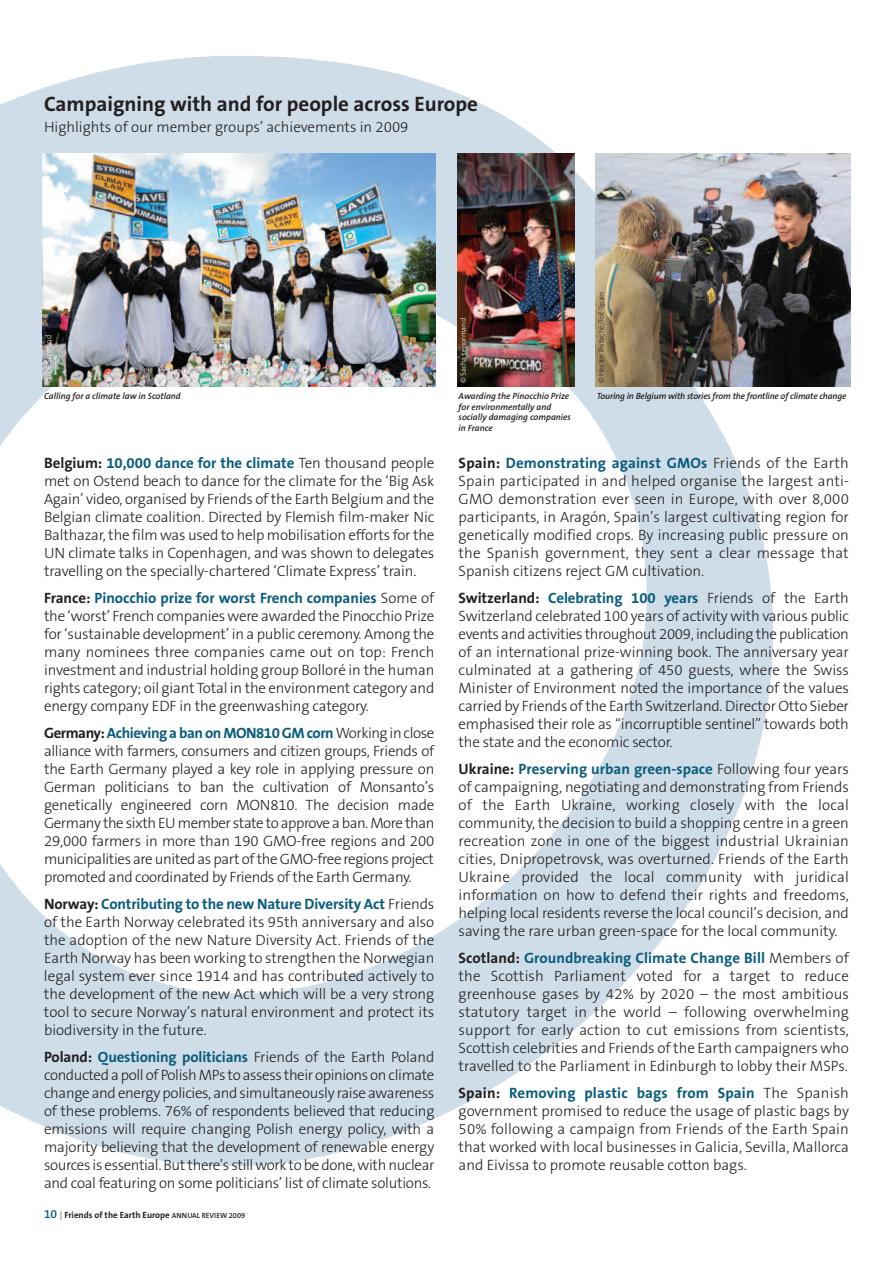
<style>
.page{position:relative;width:893px;height:1263px;background:#fff}
.page>*{position:absolute;margin:0;border:0;box-sizing:border-box;transform-origin:0 0}
.t1{font:700 21px "The Sans B7";color:#231f20}
.t2{font:300 15px/18px "The Sans B3";letter-spacing:-.01em;color:#231f20;text-align:justify}
.t3{font:700 15px "The Sans B7";color:#0a5c7d}
.t4{font:700 15px "The Sans B7";letter-spacing:-.03em;color:#0a5c7d}
.t5{font:italic 600 9px/10.5px "The Sans B6";color:#231f20}
.t6{font:700 9px "The Sans B7";color:#231f20}
.t7{font:300 7.5px "The Sans B3";color:#fff}
.t8{font:300 7.5px "The Sans B3";color:#231f20}
.s1{color:#231f20}
.s2{font-family:"The Sans B3";font-weight:300;color:#231f20}
.s3{font-family:"The Sans B7";font-weight:700}
.s4{font-family:"The Sans B7";font-weight:700;color:#0a5c7d}
.s5{font-family:"The Sans B6";font-weight:600;font-size:12px;color:#0a5c7d}
.s6{font-family:"The Sans B3";font-weight:300}
.s7{font-family:"The Sans B6";font-weight:600;font-size:7.5px}
</style>
<div class="page">
<img style="left:0;top:57px;width:773px;height:1108px">
<img style="left:43px;top:153px;width:393px;height:234px">
<img style="left:595px;top:153px;width:255px;height:234px">
<img style="left:457px;top:153px;width:117px;height:234px">
<h1 class="t1" style="left:44px;top:92px;width:436px">Campaigning with and for people across Europe</h1>
<p class="t2" style="left:44px;top:118px;width:366px">Highlights of our member groups’ achievements in 2009</p>
<p class="t7" style="left:45px;top:383px;width:50px;rotate:-90deg">© FoE Scotland</p>
<p class="t5" style="left:44px;top:391px;width:138px">Calling for a climate law in Scotland</p>
<p class="t7" style="left:459px;top:383px;width:67px;rotate:-90deg">© Sacha Lenormand</p>
<p class="t5" style="left:459px;top:391px;width:114px">Awarding the Pinocchio Prize for environmentally and socially damaging companies in France</p>
<p class="t8" style="left:597px;top:383px;width:93px;rotate:-90deg">© Hector Pistache/FoE Spain</p>
<p class="t5" style="left:597px;top:391px;width:251px">Touring in Belgium with stories from the frontline of climate change</p>
<p class="t3" style="left:44px;top:455px;width:392px"><span class="s1">Belgium:</span> 10,000 dance for the climate <span class="s2">Ten thousand people</span></p>
<p class="t2" style="left:44px;top:472px;width:392px">met on Ostend beach to dance for the climate for the ‘Big Ask Again’ video, organised by Friends ofthe Earth Belgium and the Belgian climate coalition. Directed by Flemish film-maker Nic Balthazar, the film was used to help mobilisation efforts for the UN climate talks in Copenhagen, and was shown to delegates travelling on the specially-chartered ‘Climate Express’ train.</p>
<p class="t3" style="left:44px;top:590px;width:392px"><span class="s1">France:</span> Pinocchio prize for worst French companies <span class="s2">Some of</span></p>
<p class="t2" style="left:44px;top:607px;width:392px">the ‘worst’ French companies were awarded the Pinocchio Prize for ‘sustainable development’ in a public ceremony. Among the many nominees three companies came out on top: French investment and industrial holding group Bolloré in the human rights category; oil giant Total in the environment category and energy company EDF in the greenwashing category.</p>
<p class="t4" style="left:44px;top:725px;width:392px"><span class="s1">Germany:</span> Achieving a ban on MON810 GM corn <span class="s2">Working in close</span></p>
<p class="t2" style="left:44px;top:742px;width:392px">alliance with farmers, consumers and citizen groups, Friends of the Earth Germany played a key role in applying pressure on German politicians to ban the cultivation of Monsanto’s genetically engineered corn MON810. The decision made Germany the sixth EU member state to approve a ban. More than 29,000 farmers in more than 190 GMO-free regions and 200 municipalities are united as part ofthe GMO-free regions project promoted and coordinated by Friends ofthe Earth Germany.</p>
<p class="t3" style="left:44px;top:896px;width:392px"><span class="s1">Norway:</span> Contributing to the new Nature Diversity Act <span class="s2">Friends</span></p>
<p class="t2" style="left:44px;top:913px;width:392px">of the Earth Norway celebrated its 95th anniversary and also the adoption of the new Nature Diversity Act. Friends of the Earth Norway has been working to strengthen the Norwegian legal system ever since 1914 and has contributed actively to the development of the new Act which will be a very strong tool to secure Norway’s natural environment and protect its biodiversity in the future.</p>
<p class="t2" style="left:44px;top:1048px;width:392px"><span class="s3">Poland:</span> <span class="s4">Questioning politicians</span> Friends of the Earth Poland conducted a poll of Polish MPs to assess their opinions on climate change and energy policies, and simultaneously raise awareness of these problems. 76% of respondents believed that reducing emissions will require changing Polish energy policy, with a majority believing that the development of renewable energy sources is essential. But there’s still work to be done, with nuclear and coal featuring on some politicians’ list of climate solutions.</p>
<p class="t6" style="left:44px;top:1210px;width:203px"><span class="s5">10</span> <span class="s6">|</span> Friends of the Earth Europe <span class="s7">ANNUAL REVIEW 2009</span></p>
<p class="t3" style="left:459px;top:455px;width:392px"><span class="s1">Spain:</span> Demonstrating against GMOs <span class="s2">Friends of the Earth</span></p>
<p class="t2" style="left:459px;top:472px;width:392px">Spain participated in and helped organise the largest anti-GMO demonstration ever seen in Europe, with over 8,000 participants, in Aragón, Spain’s largest cultivating region for genetically modified crops. By increasing public pressure on the Spanish government, they sent a clear message that Spanish citizens reject GM cultivation.</p>
<p class="t3" style="left:459px;top:590px;width:392px"><span class="s1">Switzerland:</span> Celebrating 100 years <span class="s2">Friends of the Earth</span></p>
<p class="t2" style="left:459px;top:607px;width:392px">Switzerland celebrated 100 years of activity with various public events and activities throughout 2009, including the publication of an international prize-winning book. The anniversary year culminated at a gathering of 450 guests, where the Swiss Minister of Environment noted the importance of the values carried by Friends ofthe Earth Switzerland. Director Otto Sieber emphasised their role as “incorruptible sentinel” towards both the state and the economic sector.</p>
<p class="t3" style="left:459px;top:761px;width:392px"><span class="s1">Ukraine:</span> Preserving urban green-space <span class="s2">Following four years</span></p>
<p class="t2" style="left:459px;top:778px;width:392px">of campaigning, negotiating and demonstrating from Friends of the Earth Ukraine, working closely with the local community, the decision to build a shopping centre in a green recreation zone in one of the biggest industrial Ukrainian cities, Dnipropetrovsk, was overturned. Friends of the Earth Ukraine provided the local community with juridical information on how to defend their rights and freedoms, helping local residents reverse the local council’s decision, and saving the rare urban green-space for the local community.</p>
<p class="t3" style="left:459px;top:950px;width:392px"><span class="s1">Scotland:</span> Groundbreaking Climate Change Bill <span class="s2">Members of</span></p>
<p class="t2" style="left:459px;top:967px;width:392px">the Scottish Parliament voted for a target to reduce greenhouse gases by 42% by 2020 – the most ambitious statutory target in the world – following overwhelming support for early action to cut emissions from scientists, Scottish celebrities and Friends ofthe Earth campaigners who travelled to the Parliament in Edinburgh to lobby their MSPs.</p>
<p class="t3" style="left:459px;top:1085px;width:392px"><span class="s1">Spain:</span> Removing plastic bags from Spain <span class="s2">The Spanish</span></p>
<p class="t2" style="left:459px;top:1102px;width:392px">government promised to reduce the usage of plastic bags by 50% following a campaign from Friends of the Earth Spain that worked with local businesses in Galicia, Sevilla, Mallorca and Eivissa to promote reusable cotton bags.</p>
</div>
